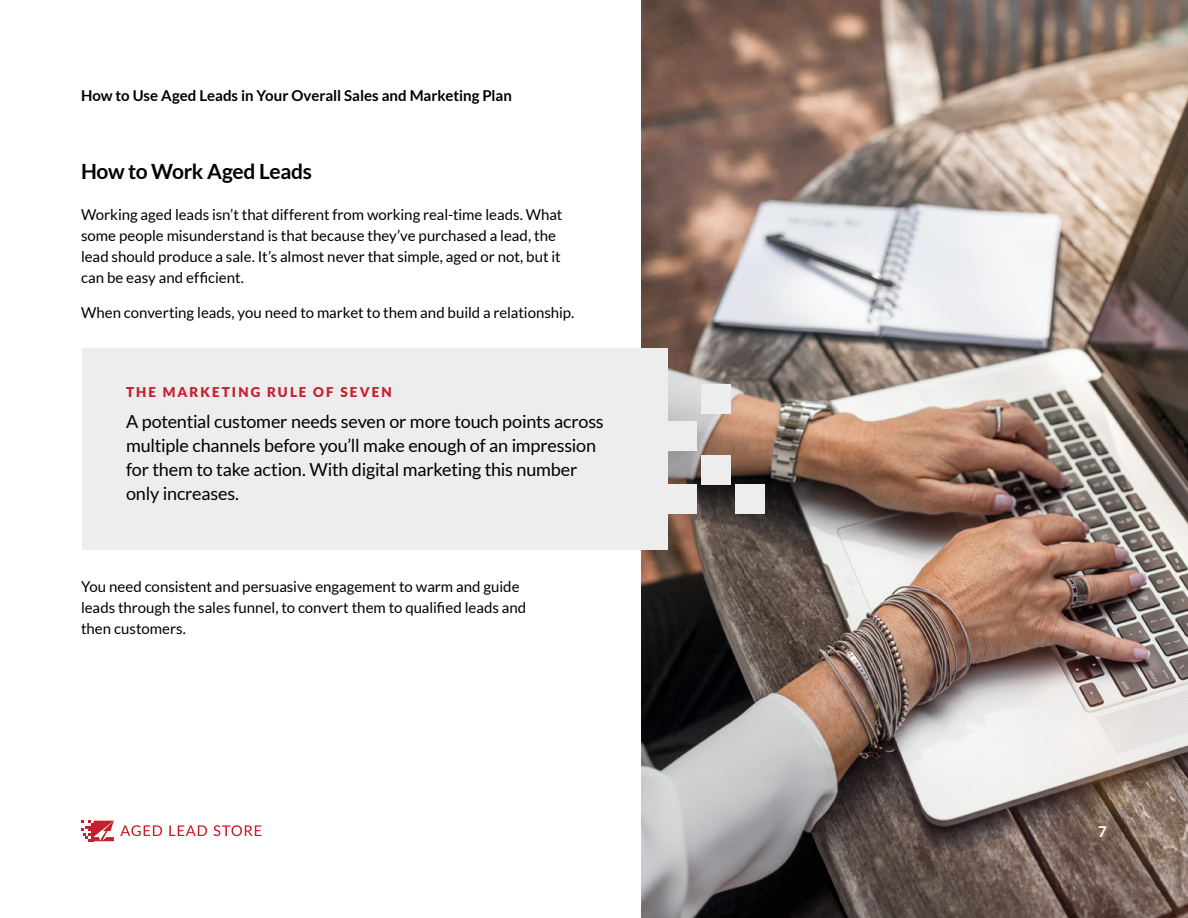
<style>
.page{position:relative;width:1188px;height:918px;background:#fff}
.page>*{position:absolute;margin:0;border:0;box-sizing:border-box;transform-origin:0 0}
.t1{font:700 21px "Lato";letter-spacing:-.02em;color:#000}
.t2{font:18px/24px "Lato";letter-spacing:-.01em;color:#000}
.t3{font:15px/21px "Lato";color:#000}
.t4{font:700 15px "Lato";color:#000}
.t5{font:700 15px "Lato";color:#fff}
.t6{font:900 13.5px "Lato";letter-spacing:.155em;color:#c5202d}
</style>
<div class="page">
<svg style="left:81px;top:821px;width:33px;height:20px"></svg>
<svg style="left:120px;top:825px;width:42px;height:11px"></svg>
<svg style="left:169px;top:825px;width:38px;height:11px"></svg>
<svg style="left:213px;top:825px;width:48px;height:11px"></svg>
<img style="left:641px;top:0;width:547px;height:918px">
<div style="left:82px;top:349px;width:585px;height:201px;background:#ededee"></div>
<div style="left:667px;top:485px;width:30px;height:29px;background:#ededee"></div>
<div style="left:667px;top:421px;width:30px;height:30px;background:#ededee"></div>
<div style="left:701px;top:455px;width:29px;height:30px;background:#ededee"></div>
<div style="left:701px;top:385px;width:29px;height:29px;background:#ededee"></div>
<div style="left:735px;top:485px;width:29px;height:29px;background:#ededee"></div>
<p class="t4" style="left:81px;top:86px;width:433px">How to Use Aged Leads in Your Overall Sales and Marketing Plan</p>
<h1 class="t1" style="left:81px;top:159px;width:232px">How to Work Aged Leads</h1>
<p class="t3" style="left:81px;top:204px;width:483px">Working aged leads isn’t that different from working real-time leads. What some people misunderstand is that because they’ve purchased a lead, the lead should produce a sale. It’s almost never that simple, aged or not, but it can be easy and efficient.</p>
<p class="t3" style="left:81px;top:302px;width:495px">When converting leads, you need to market to them and build a relationship.</p>
<p class="t6" style="left:126px;top:385px;width:267px">THE MARKETING RULE OF SEVEN</p>
<p class="t2" style="left:126px;top:410px;width:479px">A potential customer needs seven or more touch points across multiple channels before you’ll make enough of an impression for them to take action. With digital marketing this number only increases.</p>
<p class="t3" style="left:81px;top:576px;width:447px">You need consistent and persuasive engagement to warm and guide leads through the sales funnel, to convert them to qualified leads and then customers.</p>
<p class="t5" style="left:1098px;top:823px;width:10px">7</p>
</div>
